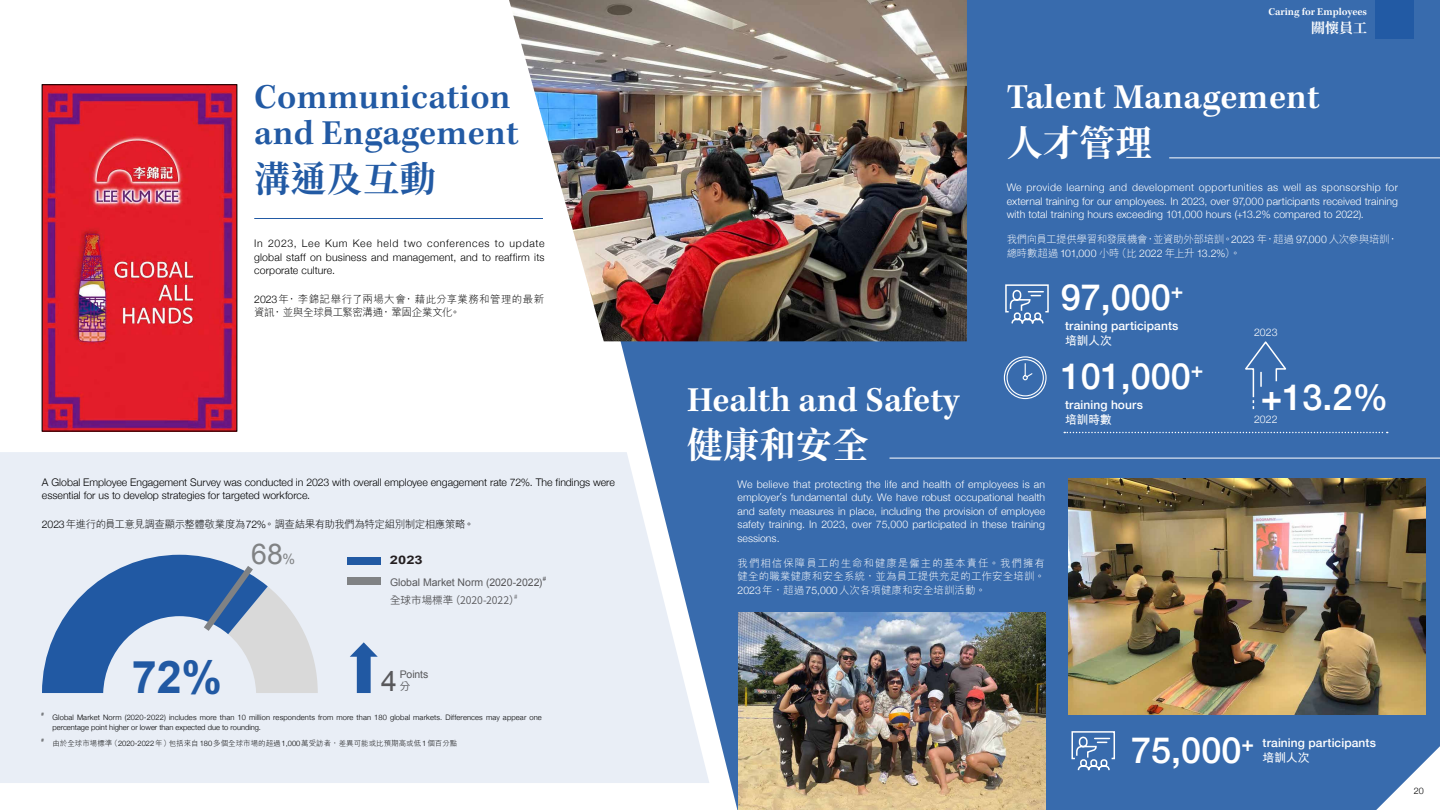
<style>
.page{position:relative;width:1440px;height:810px;background:#fff}
.page>*{position:absolute;margin:0;border:0;box-sizing:border-box;transform-origin:0 0}
.t1{font:700 45px "Arial";color:#2159a3}
.t2{font:600 36px "Kepler Std";letter-spacing:.005em;color:#fff}
.t3{font:500 36px "Helvetica Neue";color:#fff}
.t4{font:600 36px/36px "Kepler Std";letter-spacing:.01em;color:#225aa4}
.t5{font:700 36px "Noto Serif CJ Ktc";letter-spacing:.01em;color:#fff}
.t6{font:700 36px "Noto Serif CJ Ktc";letter-spacing:.01em;color:#225aa4}
.t7{font:28.5px "Arial";color:#808284}
.t8{font:28.5px "Arial";color:#58585b}
.t9{font:700 14.02px "Noto Serif CJ Ktc";color:#fff}
.t10{font:500 12px "Helvetica Neue";letter-spacing:.005em;color:#fff}
.t11{font:700 12px "M Hei HK";letter-spacing:-.035em;color:#fff}
.t12{font:700 11.77px "Arial";color:#241f21;scale:1.25 1}
.t13{font:600 10.8px "Kepler Std";color:#fff}
.t14{font:300 10.5px/13.5px "Helvetica Neue";letter-spacing:.01em;color:#fff;text-align:justify}
.t15{font:300 10.5px/13.5px "Helvetica Neue";color:#000;text-align:justify}
.t16{font:300 10.5px/13.5px "M Hei HK";color:#fff;text-align:justify}
.t17{font:300 10.5px/13.5px "M Hei HK";color:#000}
.t18{font:300 10.5px "M Hei HK";letter-spacing:-.05em;color:#000}
.t19{font:300 10.5px "M Hei HK";letter-spacing:-.035em;color:#fff}
.t20{font:10.5px "Arial";letter-spacing:-.005em;color:#58585b}
.t21{font:10.5px "Source Han Sans TW";color:#58585b}
.t22{font:300 9px "Helvetica Neue";color:#000}
.t23{font:300 7.5px/10.5px "Helvetica Neue";letter-spacing:.02em;color:#000}
.t24{font:300 7.5px "M Hei HK";color:#000}
.t25{font:6.15px "Arial";color:#58585b}
.t26{font:6.15px "Source Han Sans TW";color:#58585b}
.t27{font:300 5.25px "Helvetica Neue";color:#000}
.s1{font-family:"Helvetica Neue"}
.s2{font-size:14.25px}
.s3{font-family:"M Hei HK"}
.s4{font-family:"Adelle Sans"}
</style>
<div class="page">
<div style="left:603px;top:0;width:837px;height:810px;background:#386bad"></div>
<div style="left:0;top:452px;width:709px;height:331px;background:#e9eef6"></div>
<img style="left:44px;top:87px;width:191px;height:342px">
<img style="left:1068px;top:479px;width:357px;height:235px">
<img style="left:509px;top:0;width:458px;height:341px">
<hr style="left:890px;top:458px;width:550px;height:1px;background:#fff">
<hr style="left:254px;top:218px;width:289px;height:1px;background:#225aa4">
<hr style="left:1169px;top:158px;width:271px;height:1px;background:#fff">
<div style="left:1375px;top:0;width:39px;height:38px;background:#225aa4"></div>
<svg style="left:1004px;top:284px;width:46px;height:41px;background:#648cbf"></svg>
<svg style="left:1071px;top:730px;width:45px;height:42px;background:#648cbf"></svg>
<svg style="left:1003px;top:356px;width:44px;height:44px;background:#5782b9"></svg>
<img style="left:739px;top:613px;width:306px;height:197px">
<svg style="left:1243px;top:340px;width:45px;height:71px;background:#4574b2"></svg>
<div style="left:347px;top:557px;width:34px;height:7px;background:#2159a3"></div>
<div style="left:347px;top:578px;width:34px;height:7px;background:#808284"></div>
<svg style="left:350px;top:642px;width:28px;height:51px"></svg>
<svg style="left:1064px;top:432px;width:324px;height:1px"></svg>
<svg style="left:42px;top:555px;width:276px;height:138px;background:#98b0d0"></svg>
<svg style="left:1376px;top:746px;width:64px;height:64px"></svg>
<h2 class="t4" style="left:254px;top:81px;width:266px">Communication and Engagement</h2>
<h2 class="t6" style="left:254px;top:158px;width:183px">溝通及互動</h2>
<p class="t15" style="left:254px;top:236px;width:292px">In 2023, Lee Kum Kee held two conferences to update global staff on business and management, and to reaffirm its corporate culture.</p>
<p class="t17" style="left:254px;top:292px;width:292px"><span class="s1">2023</span>年，李錦記舉行了兩場大會，藉此分享業務和管理的最新資訊，並與全球員工緊密溝通，鞏固企業文化。</p>
<p class="t15" style="left:42px;top:475px;width:574px">A Global Employee Engagement Survey was conducted in 2023 with overall employee engagement rate 72%. The findings were essential for us to develop strategies for targeted workforce.</p>
<p class="t18" style="left:42px;top:519px;width:434px"><span class="s1">2023</span>年進行的員工意見調查顯示整體敬業度為<span class="s1">72%</span>。調查結果有助我們為特定組別制定相應策略。</p>
<h3 class="t7" style="left:251px;top:536px;width:45px">68<span class="s2">%</span></h3>
<p class="t12" style="left:390px;top:552px;width:28px">2023</p>
<p class="t20" style="left:390px;top:575px;width:154px">Global Market Norm (2020-2022)</p>
<p class="t25" style="left:543px;top:574px;width:5px">#</p>
<p class="t21" style="left:390px;top:594px;width:131px">全球市場標準（2020-2022）</p>
<p class="t26" style="left:514px;top:593px;width:5px">#</p>
<p class="t27" style="left:41px;top:710px;width:4px">#</p>
<h1 class="t1" style="left:132px;top:648px;width:92px">72%</h1>
<p class="t20" style="left:400px;top:667px;width:30px">Points</p>
<h3 class="t8" style="left:381px;top:663px;width:17px">4</h3>
<p class="t21" style="left:400px;top:680px;width:12px">分</p>
<p class="t23" style="left:52px;top:711px;width:491px">Global Market Norm (2020-2022) includes more than 10 million respondents from more than 180 global markets. Differences may appear one percentage point higher or lower than expected due to rounding.</p>
<p class="t27" style="left:41px;top:736px;width:4px">#</p>
<p class="t24" style="left:52px;top:739px;width:406px">由於全球市場標準（<span class="s1">2020-2022</span>年）包括來自<span class="s1">180</span>多個全球市場的超過<span class="s1">1,000</span>萬受訪者，差異可能或比預期高或低<span class="s1">1</span>個百分點</p>
<p class="t13" style="left:1268px;top:6px;width:100px">Caring for Employees</p>
<h3 class="t9" style="left:1311px;top:20px;width:57px">關懷員工</h3>
<h2 class="t2" style="left:1007px;top:77px;width:314px">Talent Management</h2>
<h2 class="t5" style="left:1007px;top:122px;width:147px">人才管理</h2>
<p class="t14" style="left:1007px;top:180px;width:393px">We provide learning and development opportunities as well as sponsorship for external training for our employees. In 2023, over 97,000 participants received training with total training hours exceeding 101,000 hours (+13.2% compared to 2022).</p>
<p class="t19" style="left:1007px;top:234px;width:393px">我們向員工提供學習和發展機會，並資助外部培訓。<span class="s1">2023</span> 年，超過 <span class="s1">97,000</span> 人次參與培訓，</p>
<p class="t14" style="left:1007px;top:245px;width:236px"><span class="s3">總時數超過</span> 101,000 <span class="s3">小時（比</span> 2022 <span class="s3">年上升</span> 13.2%<span class="s3">）。</span></p>
<h2 class="t2" style="left:687px;top:379px;width:274px">Health and Safety</h2>
<h2 class="t5" style="left:687px;top:425px;width:183px">健康和安全</h2>
<p class="t14" style="left:738px;top:477px;width:309px">We believe that protecting the life and health of employees is an employer<span class="s4">’</span>s fundamental duty. We have robust occupational health and safety measures in place, including the provision of employee safety training. In 2023, over 75,000 participated in these training sessions.</p>
<p class="t16" style="left:738px;top:556px;width:309px">我們相信保障員工的生命和健康是僱主的基本責任。我們擁有健全的職業健康和安全系統，並為員工提供充足的工作安全培訓。<span class="s1">2023</span>年，超過<span class="s1">75,000</span>人次各項健康和安全培訓活動。</p>
<h2 class="t3" style="left:1061px;top:268px;width:124px">97,000<sup>+</sup></h2>
<p class="t10" style="left:1065px;top:316px;width:115px">training participants</p>
<p class="t11" style="left:1065px;top:332px;width:49px">培訓人次</p>
<p class="t14" style="left:1254px;top:325px;width:25px">2023</p>
<h2 class="t3" style="left:1061px;top:347px;width:144px">101,000<sup>+</sup></h2>
<h2 class="t3" style="left:1261px;top:368px;width:129px">+13.2%</h2>
<p class="t10" style="left:1065px;top:395px;width:79px">training hours</p>
<p class="t11" style="left:1065px;top:411px;width:48px">培訓時數</p>
<p class="t14" style="left:1254px;top:412px;width:25px">2022</p>
<h2 class="t3" style="left:1131px;top:721px;width:124px">75,000<sup>+</sup></h2>
<p class="t10" style="left:1263px;top:733px;width:115px">training participants</p>
<p class="t11" style="left:1263px;top:749px;width:49px">培訓人次</p>
<p class="t22" style="left:1414px;top:783px;width:12px">20</p>
</div>
